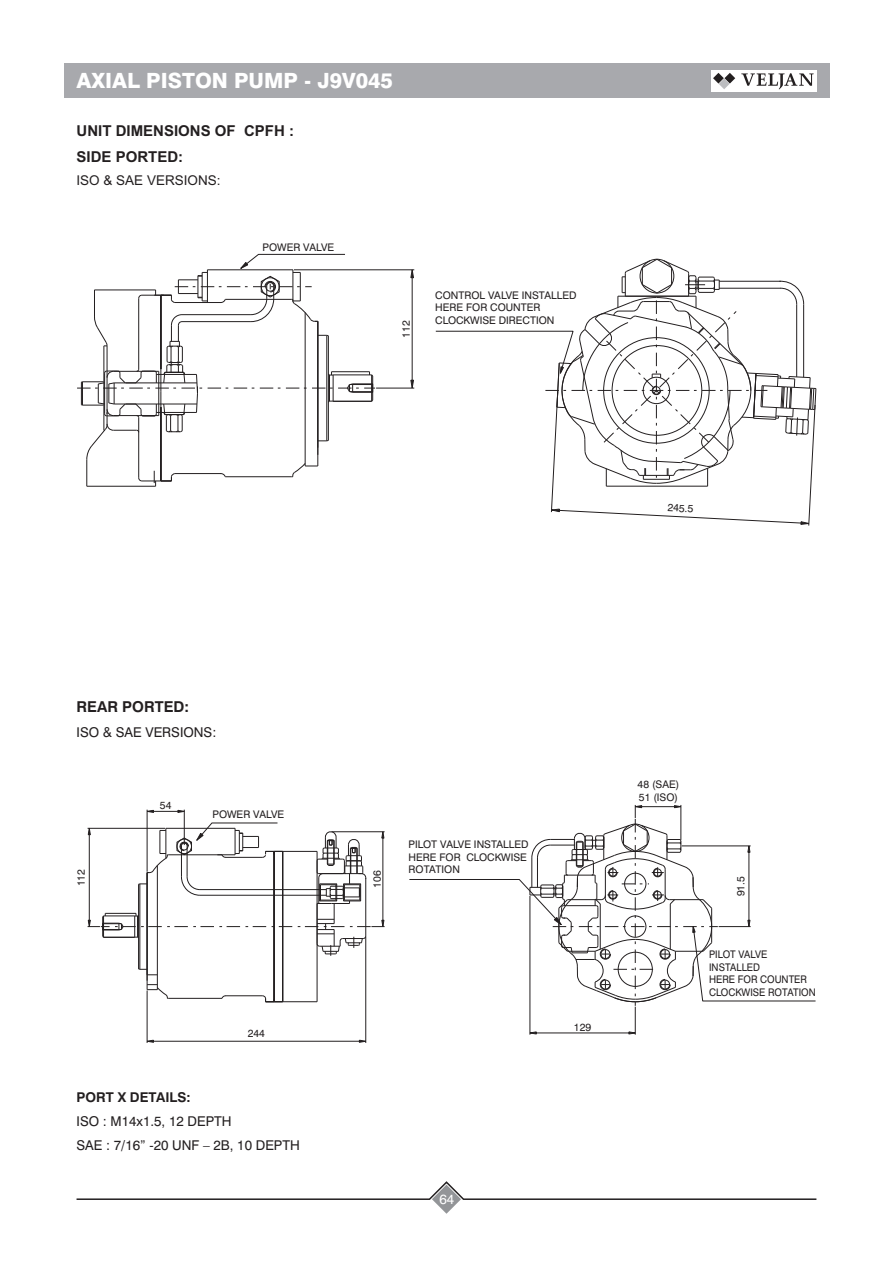
<style>
.page{position:relative;width:893px;height:1263px;background:#fff}
.page>*{position:absolute;margin:0;border:0;box-sizing:border-box;transform-origin:0 0}
.t1{font:800 21px "Swiss 721 BT";color:#fff}
.t2{font:700 15px/25.2px "Arial";color:#231f20}
.t3{font:700 15px "Swiss 721 BT";color:#231f20}
.t4{font:13.5px/24.3px "Swiss 721 BT";color:#231f20}
.t5{font:13.5px "Arial";color:#231f20}
.t6{font:700 13.5px "Swiss 721 BT";color:#231f20}
.t7{font:13.5px "Swiss 721 BT";color:#fff}
.t8{font:10.5px/12.6px "Swiss 721 BT";color:#231f20}
.t9{font:10.5px/12.6px "Swiss 721 BT";color:#231f20;scale:.93 1}
</style>
<div class="page">
<div style="left:64px;top:64px;width:765px;height:34px;background:#a8a9ad"></div>
<div style="left:711px;top:70px;width:106px;height:21px;background:#fff"></div>
<svg style="left:713px;top:73px;width:22px;height:16px"></svg>
<svg style="left:741px;top:73px;width:73px;height:16px"></svg>
<svg style="left:76px;top:1181px;width:741px;height:33px"></svg>
<hr style="left:138px;top:884px;width:1px;height:85px;background:#231f20">
<hr style="left:225px;top:995px;width:38px;height:1px;background:#231f20">
<hr style="left:168px;top:998px;width:54px;height:1px;background:#231f20">
<svg style="left:221px;top:995px;width:6px;height:4px"></svg>
<hr style="left:139px;top:884px;width:1px;height:85px;background:#231f20">
<hr style="left:157px;top:865px;width:1px;height:125px;background:#231f20">
<svg style="left:139px;top:968px;width:18px;height:7px"></svg>
<hr style="left:147px;top:872px;width:1px;height:118px;background:#231f20">
<svg style="left:262px;top:995px;width:20px;height:7px"></svg>
<hr style="left:282px;top:851px;width:1px;height:151px;background:#231f20">
<hr style="left:274px;top:851px;width:1px;height:151px;background:#231f20">
<hr style="left:317px;top:851px;width:1px;height:151px;background:#231f20">
<hr style="left:283px;top:1001px;width:34px;height:1px;background:#231f20">
<hr style="left:365px;top:937px;width:1px;height:106px;background:#231f20">
<hr style="left:147px;top:990px;width:1px;height:53px;background:#231f20">
<hr style="left:153px;top:1041px;width:206px;height:1px;background:#231f20">
<svg style="left:358px;top:1039px;width:9px;height:4px"></svg>
<svg style="left:146px;top:984px;width:23px;height:15px"></svg>
<svg style="left:146px;top:1039px;width:9px;height:4px"></svg>
<hr style="left:147px;top:810px;width:1px;height:62px;background:#231f20">
<hr style="left:184px;top:810px;width:1px;height:35px;background:#231f20">
<svg style="left:146px;top:809px;width:39px;height:4px"></svg>
<svg style="left:87px;top:822px;width:298px;height:134px"></svg>
<svg style="left:409px;top:805px;width:407px;height:230px"></svg>
<hr style="left:376px;top:388px;width:38px;height:1px;background:#231f20">
<hr style="left:294px;top:270px;width:120px;height:1px;background:#231f20">
<hr style="left:412px;top:278px;width:1px;height:102px;background:#231f20">
<svg style="left:410px;top:379px;width:5px;height:10px"></svg>
<svg style="left:410px;top:269px;width:5px;height:10px"></svg>
<svg style="left:435px;top:258px;width:382px;height:268px"></svg>
<hr style="left:87px;top:486px;width:69px;height:1px;background:#231f20">
<svg style="left:77px;top:254px;width:299px;height:232px"></svg>
<hr style="left:158px;top:371px;width:1px;height:45px;background:#231f20">
<h1 class="t1" style="left:77px;top:72px;width:318px">AXIAL PISTON PUMP - J9V045</h1>
<h2 class="t2" style="left:77px;top:120px;width:219px">UNIT DIMENSIONS OF CPFH :<br>SIDE PORTED:</h2>
<p class="t5" style="left:77px;top:175px;width:146px">ISO &amp; SAE VERSIONS:</p>
<p class="t8" style="left:262px;top:242px;width:73px">POWER VALVE</p>
<p class="t8" style="left:401px;top:338px;width:19px;rotate:-90deg">112</p>
<p class="t8" style="left:435px;top:290px;width:143px">CONTROL VALVE INSTALLED<br>HERE FOR COUNTER<br>CLOCKWISE DIRECTION</p>
<p class="t8" style="left:668px;top:502px;width:27px;rotate:3deg">245.5</p>
<h2 class="t3" style="left:77px;top:701px;width:114px">REAR PORTED:</h2>
<p class="t4" style="left:77px;top:721px;width:141px">ISO &amp; SAE VERSIONS:</p>
<p class="t8" style="left:160px;top:800px;width:13px">54</p>
<p class="t8" style="left:212px;top:809px;width:73px">POWER VALVE</p>
<p class="t8" style="left:76px;top:886px;width:19px;rotate:-90deg">112</p>
<p class="t8" style="left:372px;top:888px;width:19px;rotate:-90deg">106</p>
<p class="t8" style="left:409px;top:839px;width:122px">PILOT VALVE INSTALLED<br>HERE FOR CLOCKWISE<br>ROTATION</p>
<p class="t8" style="left:248px;top:1028px;width:19px">244</p>
<p class="t6" style="left:77px;top:1091px;width:115px">PORT X DETAILS:</p>
<p class="t4" style="left:77px;top:1110px;width:225px">ISO : M14x1.5, 12 DEPTH<br>SAE : 7/16” -20 UNF – 2B, 10 DEPTH</p>
<p class="t7" style="left:439px;top:1194px;width:16px">64</p>
<p class="t8" style="left:574px;top:1022px;width:19px">129</p>
<p class="t8" style="left:638px;top:779px;width:43px">48 (SAE)<br>51 (ISO)</p>
<p class="t8" style="left:735px;top:896px;width:22px;rotate:-90deg">91.5</p>
<p class="t9" style="left:709px;top:949px;width:116px">PILOT VALVE<br>INSTALLED<br>HERE FOR COUNTER<br>CLOCKWISE ROTATION</p>
</div>
